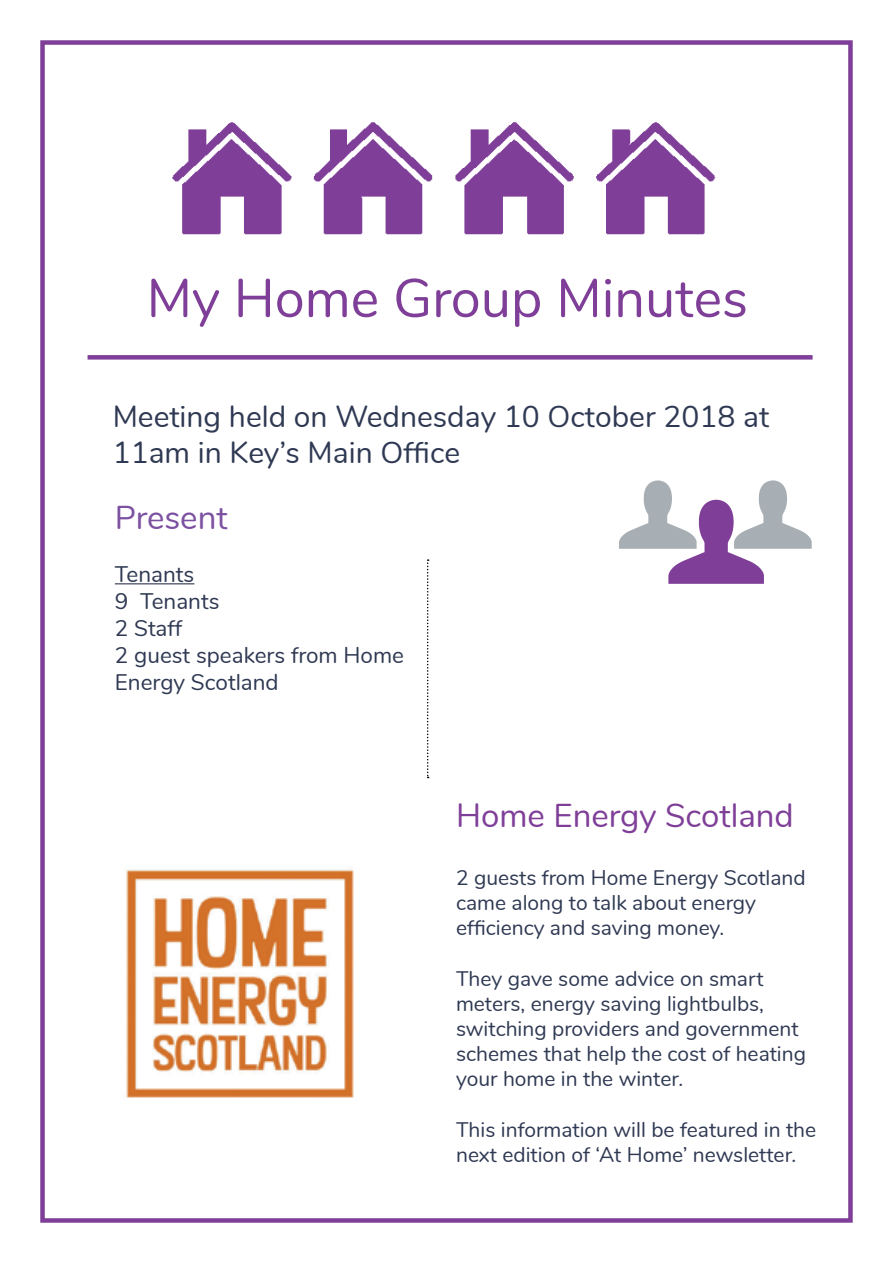
<style>
.page{position:relative;width:893px;height:1263px;background:#fff}
.page>*{position:absolute;margin:0;border:0;box-sizing:border-box;transform-origin:0 0}
.t1{font:54px "Nunito";color:#7f3f98}
.t2{font:33px "Nunito";color:#7f3f98}
.t3{font:33px "Nunito";color:#7c51a1}
.t4{font:30px/36px "Nunito";color:#2f3953}
.t5{font:22.5px/27px "Nunito";color:#2f3953}
.t6{font:21px/25.2px "Nunito";color:#2f3953}
</style>
<div class="page">
<div style="left:40px;top:40px;width:813px;height:1183px;border:4px solid #7f3f98"></div>
<img style="left:126px;top:869px;width:228px;height:229px">
<hr style="left:115px;top:583px;width:79px;height:1px;background:#2f3953">
<svg style="left:427px;top:559px;width:2px;height:219px"></svg>
<svg style="left:172px;top:122px;width:543px;height:112px;fill:#804098"></svg>
<div style="left:88px;top:355px;width:725px;height:5px;background:#7f3f98"></div>
<svg style="left:619px;top:480px;width:193px;height:104px"></svg>
<h1 class="t1" style="left:147px;top:259px;width:603px">My Home Group Minutes</h1>
<h3 class="t4" style="left:113px;top:397px;width:658px">Meeting held on Wednesday 10 October 2018 at<br>11am in Key’s Main Office</h3>
<h2 class="t3" style="left:115px;top:494px;width:114px">Present</h2>
<p class="t5" style="left:115px;top:560px;width:291px">Tenants<br>9 Tenants<br>2 Staff<br>2 guest speakers from Home<br>Energy Scotland</p>
<h2 class="t2" style="left:456px;top:791px;width:339px">Home Energy Scotland</h2>
<p class="t6" style="left:456px;top:864px;width:351px">2 guests from Home Energy Scotland came along to talk about energy efficiency and saving money.</p>
<p class="t6" style="left:456px;top:964px;width:351px">They gave some advice on smart meters, energy saving lightbulbs, switching providers and government schemes that help the cost of heating your home in the winter.</p>
<p class="t6" style="left:456px;top:1116px;width:362px">This information will be featured in the next edition of ‘At Home’ newsletter.</p>
</div>
